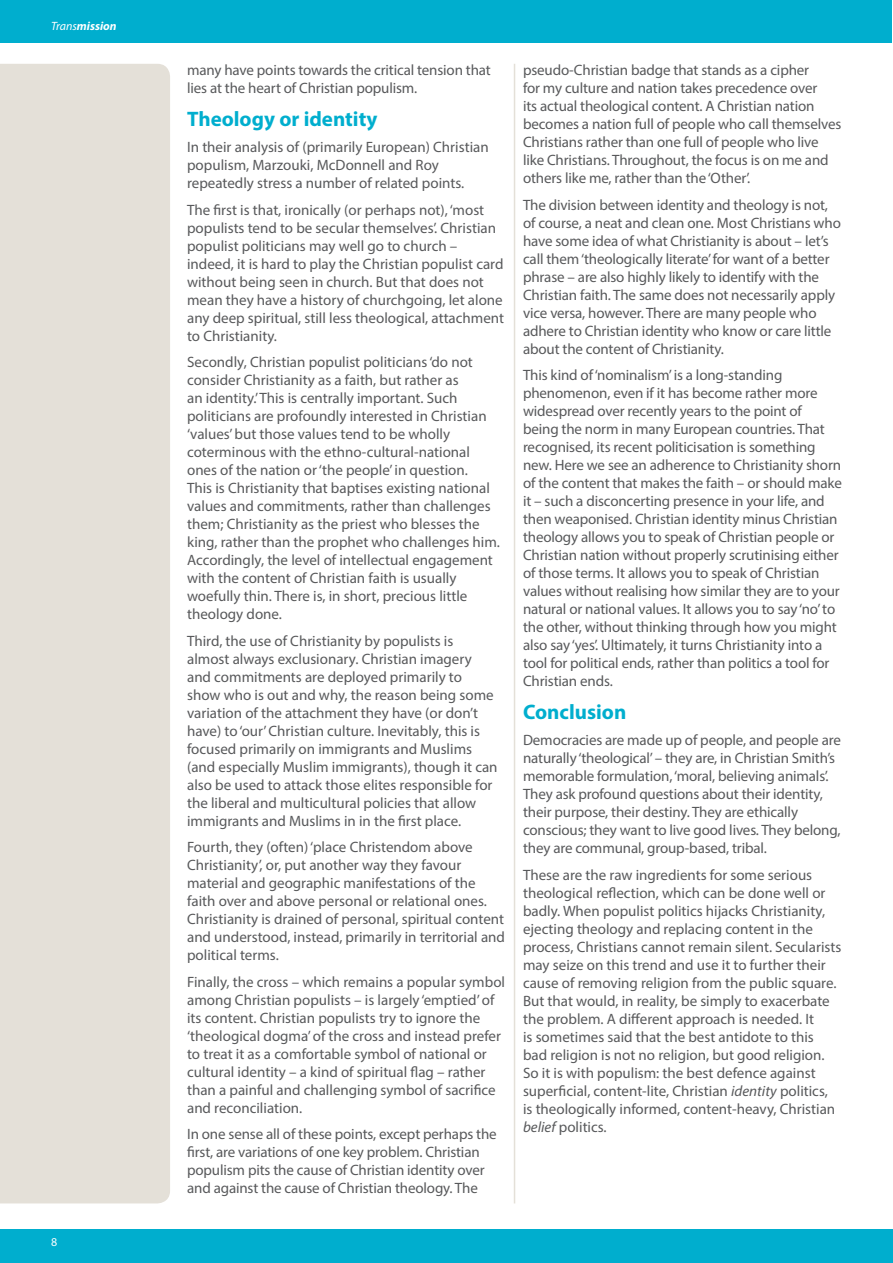
<style>
.page{position:relative;width:893px;height:1263px;background:#fff}
.page>*{position:absolute;margin:0;border:0;box-sizing:border-box;transform-origin:0 0}
.t1{font:700 21px "Myriad Pro";color:#00aece}
.t2{font:15px/18px "Myriad Pro";color:#58595b}
.t3{font:italic 700 12px "Myriad Pro";color:#fff}
.t4{font:12px "Myriad Pro";color:#fff}
.s1{font-weight:400}
.s2{font-style:italic}
</style>
<div class="page">
<div style="left:0;top:1229px;width:893px;height:34px;background:#00aece"></div>
<hr style="left:892px;top:0;width:1px;height:43px;background:#00aece">
<div style="left:0;top:0;width:892px;height:43px;background:#00aece"></div>
<div style="left:0;top:64px;width:170px;height:1139px;background:#e4e0d8"></div>
<hr style="left:514px;top:64px;width:1px;height:1139px;background:#e4e0d8">
<p class="t3" style="left:51px;top:18px;width:67px"><span class="s1">Trans</span>mission</p>
<p class="t4" style="left:51px;top:1235px;width:8px">8</p>
<p class="t2" style="left:187px;top:61px;width:305px">many have points towards the critical tension that lies at the heart of Christian populism.</p>
<h1 class="t1" style="left:187px;top:105px;width:192px">Theology or identity</h1>
<p class="t2" style="left:187px;top:138px;width:303px">In their analysis of (primarily European) Christian populism, Marzouki, McDonnell and Roy repeatedly stress a number of related points.</p>
<p class="t2" style="left:187px;top:200px;width:319px">The first is that, ironically (or perhaps not), ‘most populists tend to be secular themselves’. Christian populist politicians may well go to church – indeed, it is hard to play the Christian populist card without being seen in church. But that does not mean they have a history of churchgoing, let alone any deep spiritual, still less theological, attachment to Christianity.</p>
<p class="t2" style="left:187px;top:353px;width:314px">Secondly, Christian populist politicians ‘do not consider Christianity as a faith, but rather as<br>an identity.’ This is centrally important. Such politicians are profoundly interested in Christian ‘values’ but those values tend to be wholly coterminous with the ethno-cultural-national ones of the nation or ‘the people’ in question.<br>This is Christianity that baptises existing national values and commitments, rather than challenges them; Christianity as the priest who blesses the king, rather than the prophet who challenges him.<br>Accordingly, the level of intellectual engagement with the content of Christian faith is usually woefully thin. There is, in short, precious little theology done.</p>
<p class="t2" style="left:187px;top:631px;width:312px">Third, the use of Christianity by populists is almost always exclusionary. Christian imagery and commitments are deployed primarily to show who is out and why, the reason being some variation of the attachment they have (or don’t have) to ‘our’ Christian culture. Inevitably, this is focused primarily on immigrants and Muslims (and especially Muslim immigrants), though it can also be used to attack those elites responsible for the liberal and multicultural policies that allow immigrants and Muslims in in the first place.</p>
<p class="t2" style="left:187px;top:838px;width:319px">Fourth, they (often) ‘place Christendom above Christianity’, or, put another way they favour material and geographic manifestations of the faith over and above personal or relational ones.<br>Christianity is drained of personal, spiritual content and understood, instead, primarily in territorial and political terms.</p>
<p class="t2" style="left:187px;top:972px;width:319px">Finally, the cross – which remains a popular symbol among Christian populists – is largely ‘emptied’ of its content. Christian populists try to ignore the ‘theological dogma’ of the cross and instead prefer to treat it as a comfortable symbol of national or cultural identity – a kind of spiritual flag – rather than a painful and challenging symbol of sacrifice and reconciliation.</p>
<p class="t2" style="left:187px;top:1125px;width:311px">In one sense all of these points, except perhaps the first, are variations of one key problem. Christian populism pits the cause of Christian identity over and against the cause of Christian theology. The</p>
<p class="t2" style="left:523px;top:61px;width:320px">pseudo-Christian badge that stands as a cipher<br>for my culture and nation takes precedence over<br>its actual theological content. A Christian nation becomes a nation full of people who call themselves Christians rather than one full of people who live like Christians. Throughout, the focus is on me and others like me, rather than the ‘Other’.</p>
<p class="t2" style="left:523px;top:195px;width:319px">The division between identity and theology is not, of course, a neat and clean one. Most Christians who have some idea of what Christianity is about – let’s call them ‘theologically literate’ for want of a better phrase – are also highly likely to identify with the Christian faith. The same does not necessarily apply vice versa, however. There are many people who adhere to Christian identity who know or care little about the content of Christianity.</p>
<p class="t2" style="left:523px;top:366px;width:320px">This kind of ‘nominalism’ is a long-standing phenomenon, even if it has become rather more widespread over recently years to the point of<br>being the norm in many European countries. That recognised, its recent politicisation is something new. Here we see an adherence to Christianity shorn of the content that makes the faith – or should make it – such a disconcerting presence in your life, and then weaponised. Christian identity minus Christian theology allows you to speak of Christian people or Christian nation without properly scrutinising either of those terms. It allows you to speak of Christian values without realising how similar they are to your natural or national values. It allows you to say ‘no’ to the other, without thinking through how you might also say ‘yes’. Ultimately, it turns Christianity into a tool for political ends, rather than politics a tool for Christian ends.</p>
<h1 class="t1" style="left:523px;top:698px;width:105px">Conclusion</h1>
<p class="t2" style="left:523px;top:731px;width:319px">Democracies are made up of people, and people are naturally ‘theological’ – they are, in Christian Smith’s memorable formulation, ‘moral, believing animals’.<br>They ask profound questions about their identity, their purpose, their destiny. They are ethically conscious; they want to live good lives. They belong, they are communal, group-based, tribal.</p>
<p class="t2" style="left:523px;top:865px;width:320px">These are the raw ingredients for some serious theological reflection, which can be done well or badly. When populist politics hijacks Christianity, ejecting theology and replacing content in the process, Christians cannot remain silent. Secularists may seize on this trend and use it to further their cause of removing religion from the public square.<br>But that would, in reality, be simply to exacerbate the problem. A different approach is needed. It<br>is sometimes said that the best antidote to this bad religion is not no religion, but good religion.<br>So it is with populism: the best defence against superficial, content-lite, Christian <span class="s2">identity</span> politics,<br>is theologically informed, content-heavy, Christian <span class="s2">belief</span> politics.</p>
</div>
